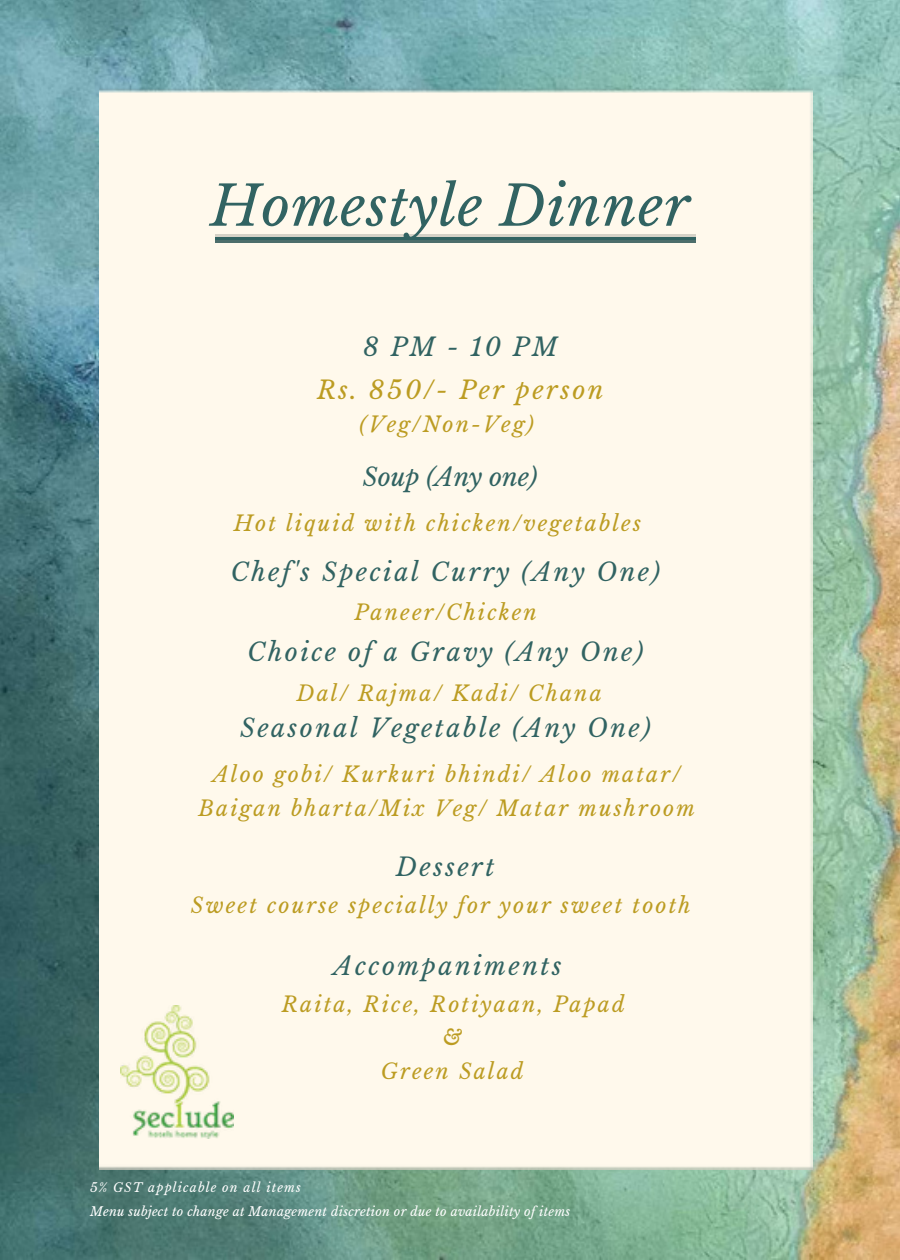
<style>
.page{position:relative;width:900px;height:1260px;background:#fff}
.page>*{position:absolute;margin:0;border:0;box-sizing:border-box;transform-origin:0 0}
.t1{font:italic 55px "Libre Baskerville";letter-spacing:.02em;color:#316362}
.t2{font:italic 25px "Libre Baskerville";letter-spacing:.1em;color:#316362}
.t3{font:italic 25px "Libre Baskerville";letter-spacing:.1em;color:#bc9c22}
.t4{font:italic 25px "Libre Baskerville";color:#316362}
.t5{font:italic 21.25px/33.8px "Libre Baskerville";letter-spacing:.1em;color:#bc9c22;text-align:center}
.t6{font:italic 12.5px "Libre Baskerville";letter-spacing:.02em;color:#fff}
.t7{font:italic 12.5px "Libre Baskerville";letter-spacing:.09em;color:#fff}
</style>
<div class="page">
<img style="left:0;top:0;width:900px;height:1260px">
<div style="left:100px;top:88px;width:712px;height:1081px;background:#fff9ec"></div>
<img style="left:215px;top:235px;width:480px;height:7px">
<img style="left:121px;top:1005px;width:112px;height:133px">
<p class="t1" style="left:210px;top:172px;width:481px">Homestyle Dinner</p>
<p class="t2" style="left:363px;top:331px;width:196px">8PM-10PM</p>
<p class="t3" style="left:317px;top:374px;width:288px">Rs. 850/- Per person</p>
<p class="t5" style="left:359px;top:408px;width:176px">(Veg/Non-Veg)</p>
<p class="t4" style="left:363px;top:462px;width:176px">Soup (Any one)</p>
<p class="t5" style="left:234px;top:506px;width:409px">Hot liquid with chicken/vegetables</p>
<p class="t2" style="left:231px;top:557px;width:431px">Chef's Special Curry (Any One)</p>
<p class="t5" style="left:354px;top:596px;width:184px">Paneer/Chicken</p>
<p class="t2" style="left:247px;top:637px;width:398px">Choice of a Gravy (Any One)</p>
<p class="t5" style="left:297px;top:676px;width:306px">Dal/ Rajma/ Kadi/ Chana</p>
<p class="t2" style="left:240px;top:713px;width:412px">Seasonal Vegetable (Any One)</p>
<p class="t5" style="left:198px;top:758px;width:498px">Aloo gobi/ Kurkuri bhindi/ Aloo matar/<br>Baigan bharta/Mix Veg/ Matar mushroom</p>
<p class="t2" style="left:396px;top:852px;width:100px">Dessert</p>
<p class="t5" style="left:191px;top:889px;width:501px">Sweet course specially for your sweet tooth</p>
<p class="t2" style="left:333px;top:950px;width:230px">Accompaniments</p>
<p class="t5" style="left:282px;top:987px;width:344px">Raita, Rice, Rotiyaan, Papad &amp;</p>
<p class="t5" style="left:381px;top:1055px;width:144px">Green Salad</p>
<p class="t7" style="left:90px;top:1180px;width:212px">5% GST applicable on all items</p>
<p class="t6" style="left:90px;top:1204px;width:482px">Menu subject to change at Management discretion or due to availability of items</p>
</div>
